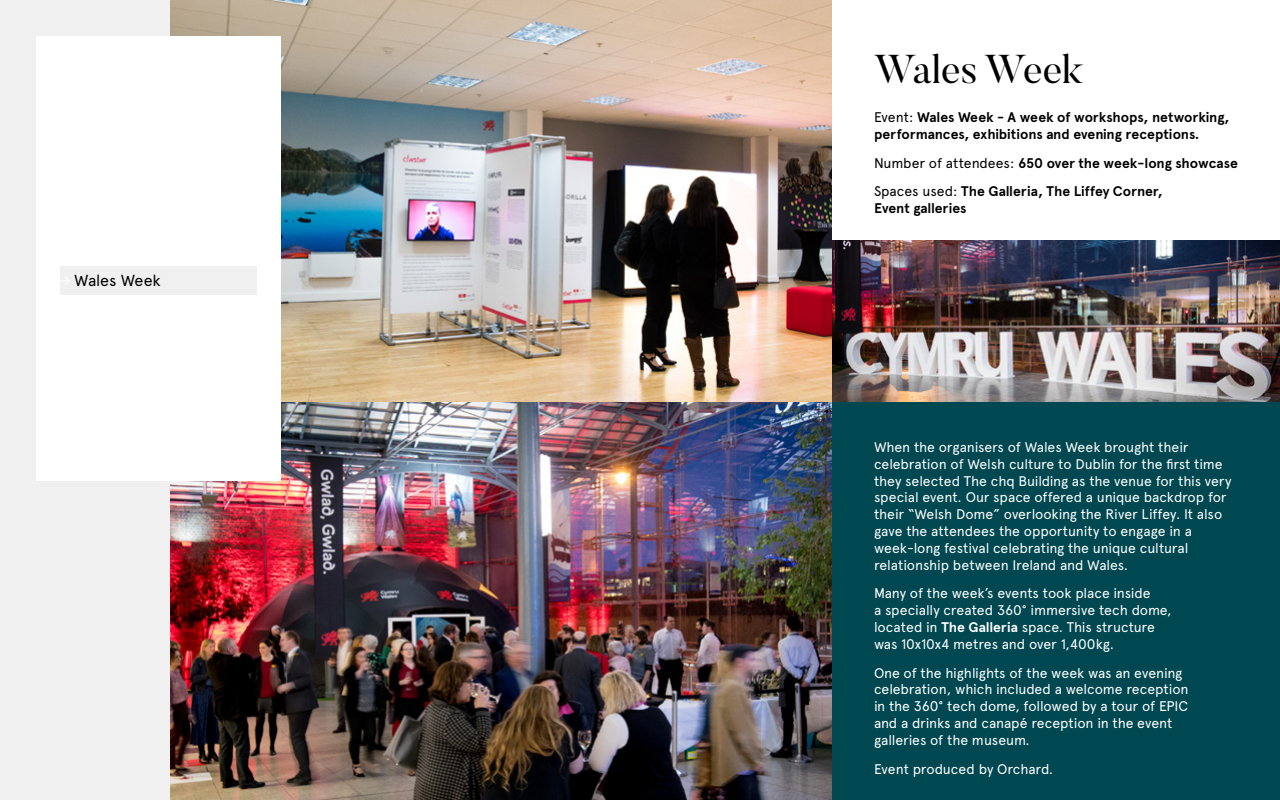
<style>
.page{position:relative;width:1280px;height:800px;background:#fff}
.page>*{position:absolute;margin:0;border:0;box-sizing:border-box;transform-origin:0 0}
.t1{font:40px "Butler";color:#000}
.t2{font:16px "Apercu";letter-spacing:-.005em;color:#000}
.t3{font:14px/16.8px "Apercu";letter-spacing:-.01em;color:#fff}
.t4{font:700 14px/16.8px "Apercu";letter-spacing:-.005em;color:#000}
.s1{font-weight:400}
.s2{font-weight:700}
</style>
<div class="page">
<img style="left:170px;top:0;width:662px;height:800px">
<div style="left:832px;top:402px;width:448px;height:398px;background:#004851"></div>
<img style="left:832px;top:240px;width:448px;height:162px">
<div style="left:0;top:0;width:170px;height:800px;background:#f0f0f0"></div>
<div style="left:36px;top:36px;width:245px;height:445px;background:#fff"></div>
<div style="left:60px;top:267px;width:197px;height:28px;background:#f0f0f0"></div>
<p class="t2" style="left:74px;top:271px;width:88px">Wales Week</p>
<h1 class="t1" style="left:874px;top:44px;width:210px">Wales Week</h1>
<p class="t4" style="left:874px;top:109px;width:357px"><span class="s1">Event:</span> Wales Week - A week of workshops, networking, performances, exhibitions and evening receptions.</p>
<p class="t4" style="left:874px;top:148px;width:365px;line-height:28.8px"><span class="s1">Number of attendees:</span> 650 over the week-long showcase<br><span class="s1">Spaces used:</span> The Galleria, The Liffey Corner,</p>
<p class="t4" style="left:874px;top:200px;width:94px">Event galleries</p>
<p class="t3" style="left:874px;top:439px;width:359px">When the organisers of Wales Week brought their celebration of Welsh culture to Dublin for the first time they selected The chq Building as the venue for this very special event. Our space offered a unique backdrop for their “Welsh Dome” overlooking the River Liffey. It also gave the attendees the opportunity to engage in a week-long festival celebrating the unique cultural relationship between Ireland and Wales.</p>
<p class="t3" style="left:874px;top:585px;width:299px">Many of the week’s events took place inside<br>a specially created 360° immersive tech dome, located in <span class="s2">The Galleria</span> space. This structure was 10x10x4 metres and over 1,400kg.</p>
<p class="t3" style="left:874px;top:664px;width:316px">One of the highlights of the week was an evening celebration, which included a welcome reception in the 360° tech dome, followed by a tour of EPIC and a drinks and canapé reception in the event galleries of the museum.</p>
<p class="t3" style="left:874px;top:760px;width:181px">Event produced by Orchard.</p>
</div>
